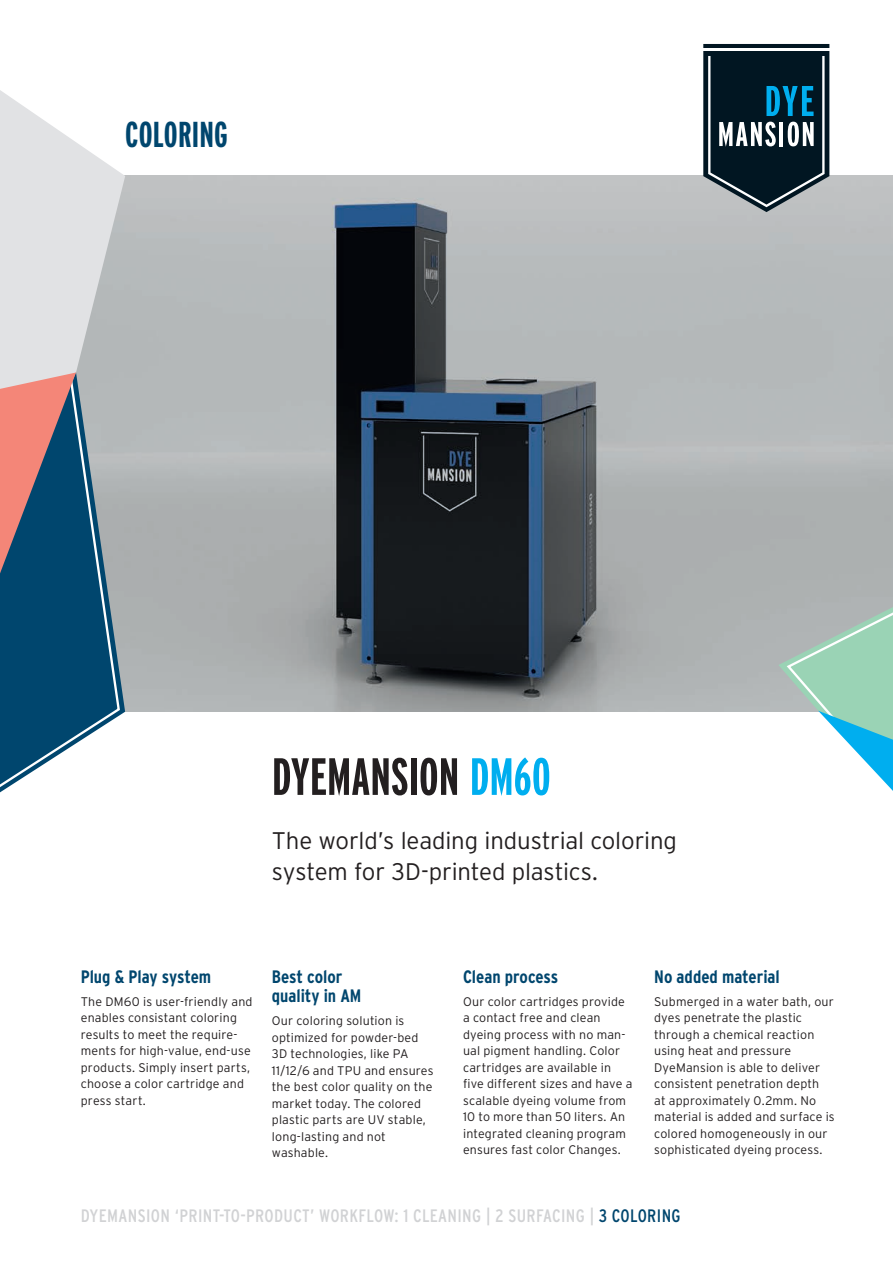
<style>
.page{position:relative;width:893px;height:1263px;background:#fff}
.page>*{position:absolute;margin:0;border:0;box-sizing:border-box;transform-origin:0 0}
.t1{font:52.35px "Q Interstate Bold Comp";color:#231f20}
.t2{font:36px "Q Interstate Bold Comp";letter-spacing:.005em;color:#00466e}
.t3{font:300 24px/31.5px "Q Interstate";letter-spacing:-.005em;color:#231f20}
.t4{font:condensed 18px "Q Interstate";letter-spacing:.02em;color:#d1d2d4}
.t5{font:700 condensed 18px/19.5px "Q Interstate";letter-spacing:-.005em;color:#00466e}
.t6{font:300 12.45px/16.5px "Q Interstate";letter-spacing:.015em;color:#231f20}
.s1{color:#00aeef}
.s2{color:#00466e}
</style>
<div class="page">
<img style="left:125px;top:176px;width:768px;height:536px">
<svg style="left:703px;top:44px;width:126px;height:168px;background:#334854"></svg>
<svg style="left:0;top:573px;width:122px;height:220px"></svg>
<svg style="left:0;top:90px;width:125px;height:483px;background:#b8b7bd"></svg>
<svg style="left:778px;top:601px;width:115px;height:190px"></svg>
<h2 class="t2" style="left:125px;top:115px;width:104px">COLORING</h2>
<h1 class="t1" style="left:272px;top:748px;width:280px">DYEMANSION <span class="s1">DM60</span></h1>
<h3 class="t3" style="left:272px;top:824px;width:407px">The world’s leading industrial coloring system for 3D-printed plastics.</h3>
<h3 class="t5" style="left:81px;top:967px;width:132px">Plug &amp; Play system</h3>
<p class="t6" style="left:81px;top:993px;width:173px">The DM60 is user-friendly and enables consistant coloring results to meet the require&shy;ments for high-value, end-use products. Simply insert parts, choose a color cartridge and press start.</p>
<h3 class="t5" style="left:272px;top:967px;width:91px">Best color quality in AM</h3>
<p class="t6" style="left:272px;top:1012px;width:163px">Our coloring solution is optimized for powder-bed<br>3D technologies, like PA<br>11/12/6 and TPU and ensures the best color quality on the market today. The colored plastic parts are UV stable, long-lasting and not washable.</p>
<h3 class="t5" style="left:463px;top:967px;width:97px">Clean process</h3>
<p class="t6" style="left:463px;top:993px;width:171px">Our color cartridges provide a contact free and clean dyeing process with no man&shy;ual pigment handling. Color cartridges are available in five different sizes and have a scalable dyeing volume from<br>10 to more than 50 liters. An integrated cleaning program ensures fast color Changes.</p>
<h3 class="t5" style="left:654px;top:967px;width:127px">No added material</h3>
<p class="t6" style="left:654px;top:993px;width:182px">Submerged in a water bath, our dyes penetrate the plastic through a chemical reaction using heat and pressure<br>DyeMansion is able to deliver consistent penetration depth<br>at approximately 0.2mm. No material is added and surface is colored homogeneously in our sophisticated dyeing process.</p>
<h3 class="t4" style="left:81px;top:1205px;width:601px">DYEMANSION ‘PRINT-TO-PRODUCT’ WORKFLOW: 1 CLEANING | 2 SURFACING | <span class="s2">3 COLORING</span></h3>
</div>
